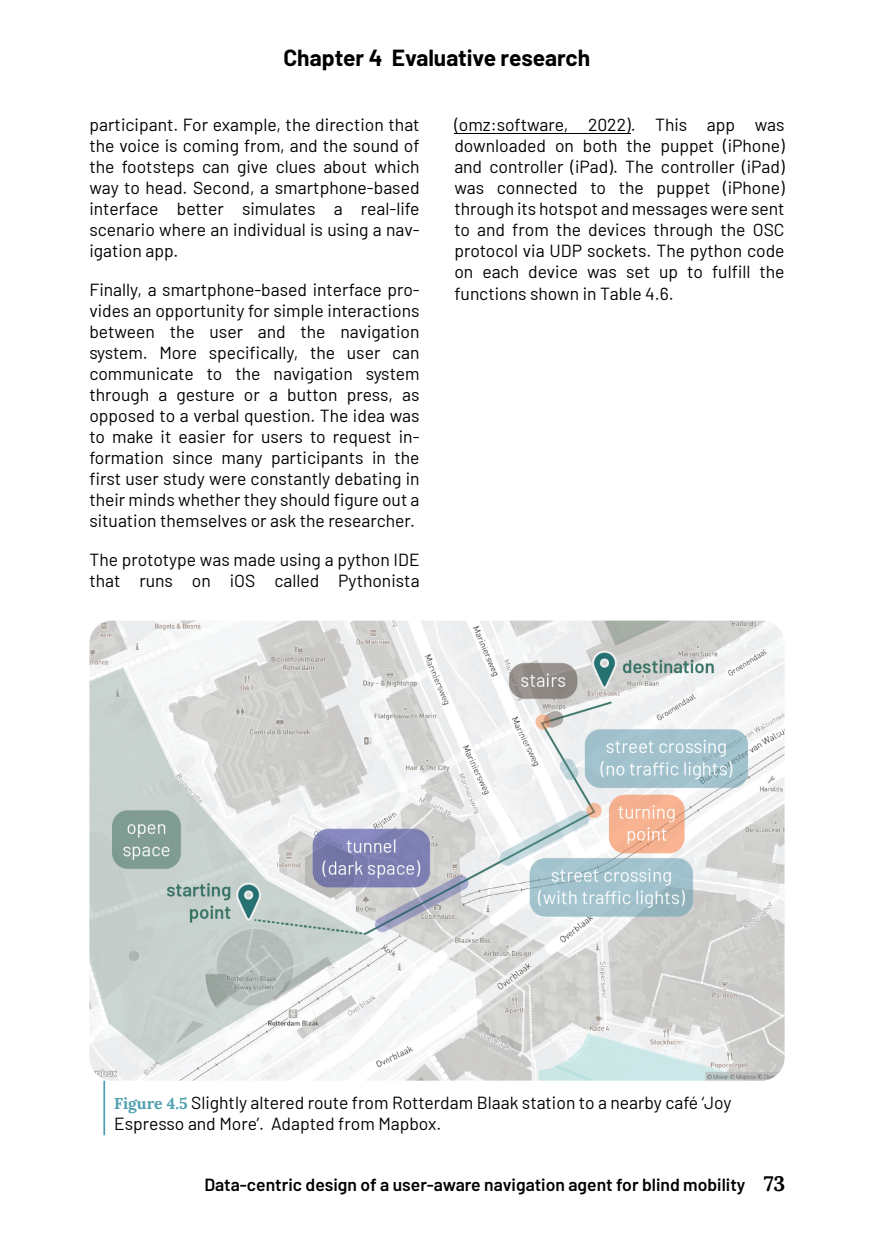
<style>
.page{position:relative;width:874px;height:1241px;background:#fff}
.page>*{position:absolute;margin:0;border:0;box-sizing:border-box;transform-origin:0 0}
.t1{font:700 22.75px "Barlow";color:#000}
.t2{font:17.5px/21px "Barlow";color:#000;text-align:justify}
.t3{font:600 17.5px "Barlow";color:#000}
.s1{font-family:"Lora";font-weight:700;font-size:15.75px;color:#519fb0}
.s2{font-family:"Lora";font-weight:700;font-size:21px}
</style>
<div class="page">
<hr style="left:454px;top:133px;width:176px;height:1px;background:#000">
<hr style="left:103px;top:1080px;width:2px;height:55px;background:#519fb0">
<img style="left:89px;top:620px;width:695px;height:460px;border-radius:23px">
<h1 class="t1" style="left:283px;top:44px;width:308px">Chapter 4 Evaluative research</h1>
<p class="t2" style="left:89px;top:114px;width:331px">participant. For example, the direction that the voice is coming from, and the sound of the footsteps can give clues about which way to head. Second, a smartphone-based interface better simulates a real-life scenario where an individual is using a nav‐ igation app.</p>
<p class="t2" style="left:89px;top:278px;width:331px">Finally, a smartphone-based interface pro‐ vides an opportunity for simple interactions between the user and the navigation system. More specifically, the user can communicate to the navigation system through a gesture or a button press, as opposed to a verbal question. The idea was to make it easier for users to request in‐ formation since many participants in the first user study were constantly debating in their minds whether they should figure out a situation themselves or ask the researcher.</p>
<p class="t2" style="left:89px;top:548px;width:331px">The prototype was made using a python IDE that runs on iOS called Pythonista</p>
<p class="t2" style="left:454px;top:114px;width:331px">(omz:software, 2022). This app was downloaded on both the puppet (iPhone) and controller (iPad). The controller (iPad) was connected to the puppet (iPhone) through its hotspot and messages were sent to and from the devices through the OSC protocol via UDP sockets. The python code on each device was set up to fulfill the functions shown in Table 4.6.</p>
<p class="t2" style="left:114px;top:1090px;width:618px"><span class="s1">Figure 4.5</span> Slightly altered route from Rotterdam Blaak station to a nearby café ‘Joy<br>Espresso and More’. Adapted from Mapbox.</p>
<p class="t3" style="left:204px;top:1173px;width:582px">Data-centric design of a user-aware navigation agent for blind mobility <span class="s2">73</span></p>
</div>
